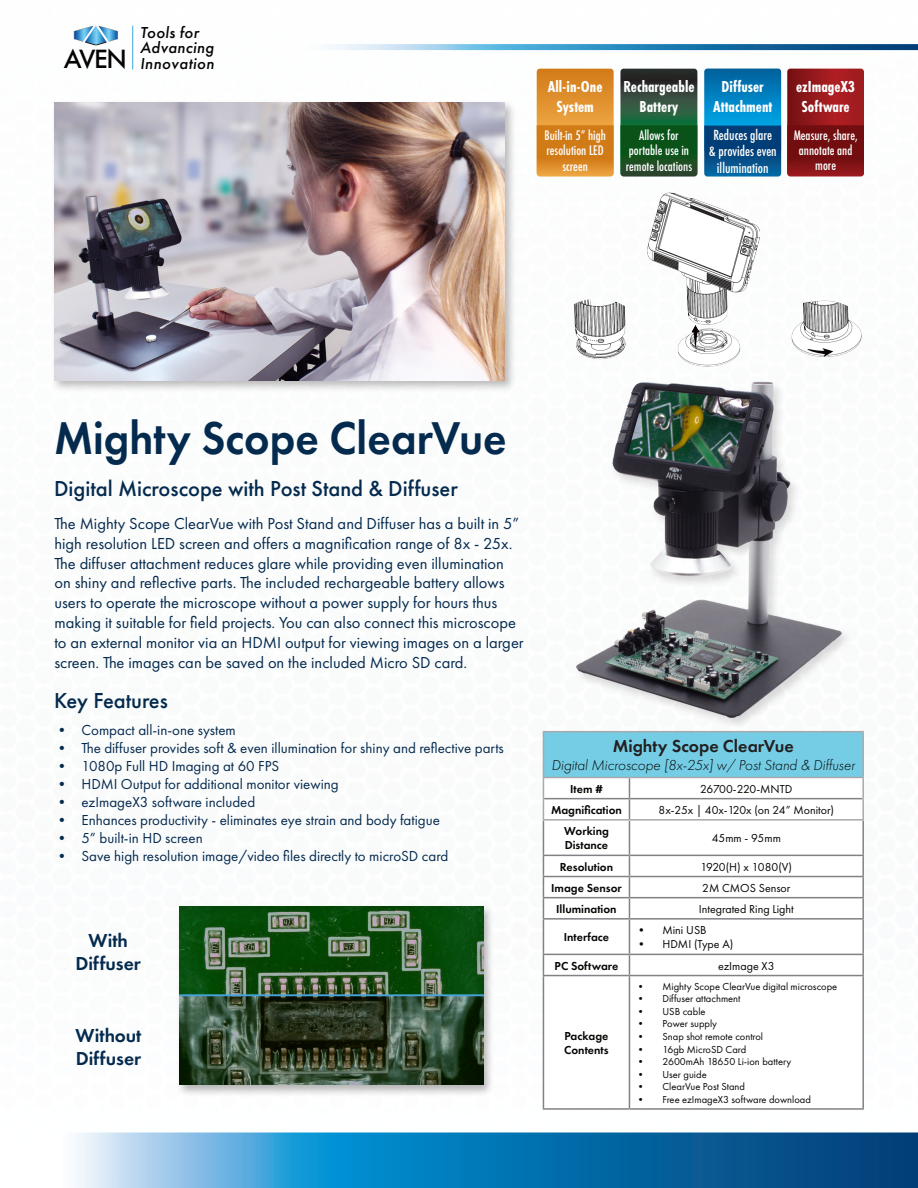
<style>
.page{position:relative;width:918px;height:1188px;background:#fff}
.page>*{position:absolute;margin:0;border:0;box-sizing:border-box;transform-origin:0 0}
.t1{font:600 47.7px "Futura PT";color:#042a4e;scale:.94 1}
.t2{font:500 22.5px "Futura PT";color:#042a4e}
.t3{font:600 19.5px/23.4px "Futura PT";color:#042a4e;text-align:center}
.t4{font:600 18px "Futura PT";color:#231f20}
.t5{font:16.5px/19.8px "Futura PT";color:#042a4e}
.t6{font:700 16.5px/19.8px "Futura PT Cond";color:#fff;text-align:center}
.t7{font:italic 500 16.5px "Futura PT";letter-spacing:.02em;color:#040503}
.t8{font:15px "Futura PT";color:#042a4e}
.t9{font:italic 300 15px "Futura PT";color:#040503}
.t10{font:500 condensed 13.5px/16.2px "Futura";color:#fff;text-align:center}
.t11{font:500 condensed 12.75px/15.3px "Futura";color:#fff;text-align:center}
.t12{font:12px "Futura PT";color:#050503}
.t13{font:600 12px/14.4px "Futura PT";color:#050503}
.t14{font:12px "Futura PT";letter-spacing:-.03em;color:#050503}
.t15{font:12px "Futura PT";letter-spacing:-.025em;color:#050503}
.t16{font:600 12px "Futura PT";color:#050504}
.t17{font:10.5px "Futura PT";color:#050503}
.s1{font-style:normal;font-size:27.45px}
</style>
<div class="page">
<img style="left:576px;top:381px;width:273px;height:345px">
<div style="left:175px;top:904px;width:319px;height:193px;background:#231f20;opacity:.33"></div>
<img style="left:179px;top:906px;width:304px;height:178px">
<img style="left:647px;top:192px;width:112px;height:175px">
<img style="left:574px;top:299px;width:52px;height:61px">
<img style="left:791px;top:300px;width:71px;height:57px">
<div style="left:51px;top:100px;width:466px;height:293px;background:#231f20;opacity:.3"></div>
<img style="left:54px;top:103px;width:450px;height:277px">
<div style="left:543px;top:732px;width:320px;height:45px;background:#74cde5"></div>
<svg style="left:544px;top:821px;width:318px;height:287px"></svg>
<hr style="left:543px;top:821px;width:1px;height:34px;background:#808285">
<hr style="left:629px;top:821px;width:1px;height:34px;background:#808285">
<hr style="left:862px;top:821px;width:2px;height:34px;background:#808285">
<hr style="left:543px;top:855px;width:86px;height:1px;background:#808285">
<hr style="left:629px;top:855px;width:235px;height:1px;background:#808285">
<hr style="left:862px;top:856px;width:2px;height:20px;background:#808285">
<hr style="left:629px;top:876px;width:235px;height:1px;background:#808285">
<hr style="left:862px;top:877px;width:2px;height:20px;background:#808285">
<hr style="left:629px;top:897px;width:235px;height:1px;background:#808285">
<hr style="left:862px;top:898px;width:2px;height:20px;background:#808285">
<hr style="left:629px;top:918px;width:235px;height:2px;background:#808285">
<hr style="left:862px;top:920px;width:2px;height:34px;background:#808285">
<hr style="left:629px;top:954px;width:235px;height:1px;background:#808285">
<svg style="left:543px;top:856px;width:320px;height:119px"></svg>
<hr style="left:862px;top:955px;width:2px;height:20px;background:#808285">
<hr style="left:543px;top:975px;width:86px;height:1px;background:#808285">
<hr style="left:543px;top:976px;width:1px;height:132px;background:#808285">
<hr style="left:629px;top:975px;width:235px;height:1px;background:#808285">
<hr style="left:629px;top:976px;width:1px;height:132px;background:#808285">
<hr style="left:862px;top:976px;width:2px;height:132px;background:#808285">
<hr style="left:543px;top:1108px;width:86px;height:2px;background:#808285">
<hr style="left:629px;top:1108px;width:235px;height:2px;background:#808285">
<hr style="left:543px;top:731px;width:86px;height:1px;background:#a8a9ad">
<hr style="left:543px;top:732px;width:1px;height:45px;background:#a8a9ad">
<hr style="left:629px;top:731px;width:235px;height:1px;background:#a8a9ad">
<hr style="left:862px;top:732px;width:2px;height:45px;background:#a8a9ad">
<hr style="left:629px;top:777px;width:235px;height:1px;background:#a8a9ad">
<hr style="left:862px;top:778px;width:2px;height:21px;background:#a8a9ad">
<svg style="left:543px;top:777px;width:320px;height:42px"></svg>
<hr style="left:862px;top:799px;width:2px;height:20px;background:#a8a9ad">
<hr style="left:543px;top:819px;width:86px;height:2px;background:#a8a9ad">
<hr style="left:629px;top:819px;width:235px;height:2px;background:#a8a9ad">
<svg style="left:537px;top:69px;width:77px;height:108px;background:#da8a27"></svg>
<svg style="left:620px;top:69px;width:77px;height:108px;background:#214d2d"></svg>
<svg style="left:704px;top:69px;width:77px;height:108px;background:#0368a4"></svg>
<svg style="left:787px;top:69px;width:77px;height:107px;background:#8a1518"></svg>
<hr style="left:132px;top:26px;width:1px;height:43px;background:#3da7dd">
<svg style="left:74px;top:26px;width:44px;height:20px"></svg>
<svg style="left:76px;top:1132px;width:842px;height:56px;background:#2981b7"></svg>
<svg style="left:331px;top:44px;width:587px;height:6px;background:#4a91bd"></svg>
<p class="t7" style="left:140px;top:22px;width:60px">Tools for</p>
<p class="t7" style="left:140px;top:38px;width:75px">Advancing</p>
<p class="t7" style="left:64px;top:53px;width:152px"><span class="s1">AVEN</span> Innovation</p>
<p class="t6" style="left:548px;top:77px;width:56px">All-in-One<br>System</p>
<p class="t11" style="left:544px;top:128px;width:63px">Built-in 5” high resolution LED screen</p>
<p class="t6" style="left:623px;top:77px;width:73px">Rechargeable<br>Battery</p>
<p class="t11" style="left:626px;top:128px;width:68px">Allows for portable use in remote locations</p>
<p class="t6" style="left:713px;top:77px;width:61px">Diffuser<br>Attachment</p>
<p class="t10" style="left:709px;top:127px;width:69px">Reduces glare &amp; provides even illumination</p>
<p class="t6" style="left:796px;top:77px;width:61px">ezImageX3<br>Software</p>
<p class="t11" style="left:794px;top:127px;width:66px">Measure, share, annotate and more</p>
<p class="t1" style="left:54px;top:408px;width:483px">Mighty Scope ClearVue</p>
<p class="t2" style="left:54px;top:475px;width:405px">Digital Microscope with Post Stand &amp; Diffuser</p>
<p class="t5" style="left:54px;top:513px;width:471px">The Mighty Scope ClearVue with Post Stand and Diffuser has a built in 5” high resolution LED screen and offers a magnification range of 8x - 25x.<br>The diffuser attachment reduces glare while providing even illumination on shiny and reflective parts. The included rechargeable battery allows users to operate the microscope without a power supply for hours thus making it suitable for field projects. You can also connect this microscope to an external monitor via an HDMI output for viewing images on a larger screen. The images can be saved on the included Micro SD card.</p>
<p class="t2" style="left:54px;top:687px;width:115px">Key Features</p>
<p class="t8" style="left:54px;top:721px;width:183px">• Compact all-in-one system</p>
<p class="t8" style="left:54px;top:739px;width:451px">• The diffuser provides soft &amp; even illumination for shiny and reflective parts</p>
<p class="t8" style="left:54px;top:757px;width:226px">• 1080p Full HD Imaging at 60 FPS</p>
<p class="t8" style="left:54px;top:775px;width:286px">• HDMI Output for additional monitor viewing</p>
<p class="t8" style="left:54px;top:793px;width:202px">• ezImageX3 software included</p>
<p class="t8" style="left:54px;top:811px;width:387px">• Enhances productivity - eliminates eye strain and body fatigue</p>
<p class="t8" style="left:54px;top:829px;width:150px">• 5” built-in HD screen</p>
<p class="t8" style="left:54px;top:847px;width:395px">• Save high resolution image/video files directly to microSD card</p>
<p class="t3" style="left:76px;top:929px;width:67px">With<br>Diffuser</p>
<p class="t3" style="left:76px;top:1023px;width:67px;text-align:left">Without<br>Diffuser</p>
<p class="t4" style="left:613px;top:735px;width:183px">Mighty Scope ClearVue</p>
<p class="t9" style="left:552px;top:757px;width:305px">Digital Microscope [8x-25x] w/ Post Stand &amp; Diffuser</p>
<p class="t13" style="left:570px;top:781px;width:34px">Item #</p>
<p class="t15" style="left:700px;top:782px;width:94px">26700-220-MNTD</p>
<p class="t13" style="left:551px;top:802px;width:72px">Magnification</p>
<p class="t12" style="left:659px;top:803px;width:177px">8x-25x | 40x-120x (on 24” Monitor)</p>
<p class="t13" style="left:564px;top:824px;width:46px">Working<br>Distance</p>
<p class="t12" style="left:712px;top:831px;width:71px">45mm - 95mm</p>
<p class="t13" style="left:560px;top:859px;width:55px">Resolution</p>
<p class="t14" style="left:701px;top:859px;width:93px">1920(H) x 1080(V)</p>
<p class="t13" style="left:551px;top:880px;width:72px">Image Sensor</p>
<p class="t12" style="left:702px;top:881px;width:90px">2M CMOS Sensor</p>
<p class="t13" style="left:556px;top:901px;width:62px">Illumination</p>
<p class="t12" style="left:699px;top:902px;width:96px">Integrated Ring Light</p>
<p class="t16" style="left:564px;top:930px;width:47px">Interface</p>
<p class="t12" style="left:635px;top:923px;width:73px">• Mini USB</p>
<p class="t12" style="left:635px;top:937px;width:99px">• HDMI (Type A)</p>
<p class="t13" style="left:555px;top:958px;width:65px">PC Software</p>
<p class="t12" style="left:718px;top:958px;width:58px">ezImage X3</p>
<p class="t13" style="left:564px;top:1028px;width:46px">Package<br>Contents</p>
<p class="t17" style="left:635px;top:980px;width:203px">• Mighty Scope ClearVue digital microscope</p>
<p class="t17" style="left:635px;top:992px;width:106px">• Diffuser attachment</p>
<p class="t17" style="left:635px;top:1005px;width:72px">• USB cable</p>
<p class="t17" style="left:635px;top:1018px;width:83px">• Power supply</p>
<p class="t17" style="left:635px;top:1030px;width:129px">• Snap shot remote control</p>
<p class="t17" style="left:635px;top:1043px;width:112px">• 16gb MicroSD Card</p>
<p class="t17" style="left:635px;top:1055px;width:157px">• 2600mAh 18650 Li-ion battery</p>
<p class="t17" style="left:635px;top:1068px;width:73px">• User guide</p>
<p class="t17" style="left:635px;top:1081px;width:111px">• ClearVue Post Stand</p>
<p class="t17" style="left:635px;top:1093px;width:177px">• Free ezImageX3 software download</p>
</div>
